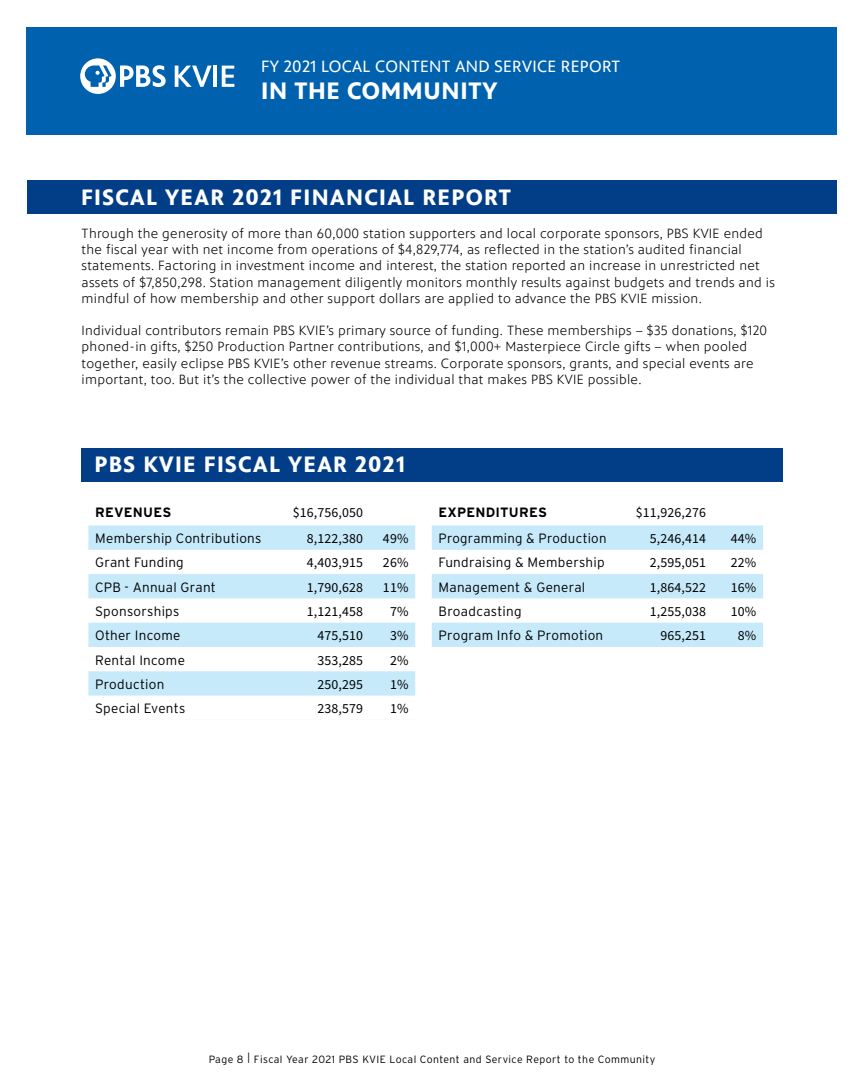
<style>
.page{position:relative;width:864px;height:1080px;background:#fff}
.page>*{position:absolute;margin:0;border:0;box-sizing:border-box;transform-origin:0 0}
.t1{font:700 24px "PBS Sans";letter-spacing:.03em;color:#fff}
.t2{font:700 22.5px "PBS Sans";letter-spacing:.06em;color:#fff}
.t3{font:16.5px "PBS Sans";letter-spacing:.02em;color:#fff}
.t4{font:13.8px "Source Sans Pro";letter-spacing:.01em;color:#000}
.t5{font:300 13.5px/16.2px "PBS Sans";letter-spacing:.02em;color:#000}
.t6{font:300 13.5px "PBS Explorer";letter-spacing:.02em;color:#000}
.t7{font:700 13.5px "PBS Explorer";letter-spacing:.015em;color:#000}
.t8{font:300 10.5px "PBS Explorer";letter-spacing:.04em;color:#000}
</style>
<div class="page">
<div style="left:27px;top:27px;width:810px;height:108px;background:#0061af"></div>
<div style="left:80px;top:58px;width:36px;height:36px;background:#fff;border-radius:50%"></div>
<svg style="left:120px;top:65px;width:46px;height:22px"></svg>
<svg style="left:85px;top:66px;width:27px;height:21px"></svg>
<svg style="left:175px;top:66px;width:37px;height:21px"></svg>
<hr style="left:214px;top:66px;width:3px;height:21px;background:#fff">
<svg style="left:222px;top:66px;width:12px;height:21px"></svg>
<div style="left:28px;top:180px;width:809px;height:33px;background:#023e87"></div>
<div style="left:81px;top:449px;width:701px;height:33px;background:#023e87"></div>
<svg style="left:88px;top:525px;width:327px;height:25px;background:#c8eafb"></svg>
<div style="left:88px;top:574px;width:327px;height:24px;background:#c7eafb"></div>
<svg style="left:88px;top:623px;width:327px;height:73px;fill:#c7eafb"></svg>
<svg style="left:432px;top:525px;width:331px;height:122px;fill:#c7eafb"></svg>
<p class="t3" style="left:261px;top:57px;width:361px">FY 2021 LOCAL CONTENT AND SERVICE REPORT</p>
<h1 class="t1" style="left:261px;top:77px;width:238px">IN THE COMMUNITY</h1>
<h2 class="t2" style="left:81px;top:184px;width:432px">FISCAL YEAR 2021 FINANCIAL REPORT</h2>
<p class="t5" style="left:82px;top:225px;width:695px">Through the generosity of more than 60,000 station supporters and local corporate sponsors, PBS KVIE ended the fiscal year with net income from operations of $4,829,774, as reflected in the station’s audited financial statements. Factoring in investment income and interest, the station reported an increase in unrestricted net assets of $7,850,298. Station management diligently monitors monthly results against budgets and trends and is mindful of how membership and other support dollars are applied to advance the PBS KVIE mission.</p>
<p class="t5" style="left:82px;top:323px;width:687px">Individual contributors remain PBS KVIE’s primary source of funding. These memberships – $35 donations, $120 phoned-in gifts, $250 Production Partner contributions, and $1,000+ Masterpiece Circle gifts – when pooled together, easily eclipse PBS KVIE’s other revenue streams. Corporate sponsors, grants, and special events are important, too. But it’s the collective power of the individual that makes PBS KVIE possible.</p>
<h2 class="t2" style="left:94px;top:452px;width:312px">PBS KVIE FISCAL YEAR 2021</h2>
<p class="t7" style="left:95px;top:505px;width:78px">REVENUES</p>
<p class="t4" style="left:293px;top:504px;width:72px">$16,756,050</p>
<p class="t6" style="left:95px;top:531px;width:168px">Membership Contributions</p>
<p class="t4" style="left:307px;top:530px;width:58px">8,122,380</p>
<p class="t4" style="left:383px;top:530px;width:27px">49%</p>
<p class="t6" style="left:95px;top:555px;width:90px">Grant Funding</p>
<p class="t4" style="left:307px;top:554px;width:58px">4,403,915</p>
<p class="t4" style="left:383px;top:554px;width:27px">26%</p>
<p class="t6" style="left:95px;top:579px;width:122px">CPB - Annual Grant</p>
<p class="t4" style="left:307px;top:578px;width:58px">1,790,628</p>
<p class="t4" style="left:383px;top:578px;width:27px">11%</p>
<p class="t6" style="left:95px;top:604px;width:86px">Sponsorships</p>
<p class="t4" style="left:307px;top:603px;width:58px">1,121,458</p>
<p class="t4" style="left:390px;top:603px;width:20px">7%</p>
<p class="t6" style="left:95px;top:628px;width:87px">Other Income</p>
<p class="t4" style="left:318px;top:627px;width:47px">475,510</p>
<p class="t4" style="left:390px;top:627px;width:20px">3%</p>
<p class="t6" style="left:95px;top:652px;width:91px">Rental Income</p>
<p class="t4" style="left:318px;top:651px;width:47px">353,285</p>
<p class="t4" style="left:390px;top:651px;width:20px">2%</p>
<p class="t6" style="left:95px;top:676px;width:71px">Production</p>
<p class="t4" style="left:318px;top:676px;width:47px">250,295</p>
<p class="t4" style="left:390px;top:676px;width:20px">1%</p>
<p class="t6" style="left:95px;top:701px;width:92px">Special Events</p>
<p class="t4" style="left:318px;top:700px;width:47px">238,579</p>
<p class="t4" style="left:390px;top:700px;width:20px">1%</p>
<p class="t7" style="left:439px;top:505px;width:110px">EXPENDITURES</p>
<p class="t4" style="left:636px;top:504px;width:72px">$11,926,276</p>
<p class="t6" style="left:439px;top:531px;width:170px">Programming &amp; Production</p>
<p class="t4" style="left:650px;top:530px;width:58px">5,246,414</p>
<p class="t4" style="left:731px;top:530px;width:27px">44%</p>
<p class="t6" style="left:439px;top:555px;width:168px">Fundraising &amp; Membership</p>
<p class="t4" style="left:650px;top:554px;width:58px">2,595,051</p>
<p class="t4" style="left:731px;top:554px;width:27px">22%</p>
<p class="t6" style="left:439px;top:579px;width:148px">Management &amp; General</p>
<p class="t4" style="left:650px;top:578px;width:58px">1,864,522</p>
<p class="t4" style="left:731px;top:578px;width:27px">16%</p>
<p class="t6" style="left:439px;top:604px;width:85px">Broadcasting</p>
<p class="t4" style="left:650px;top:603px;width:58px">1,255,038</p>
<p class="t4" style="left:731px;top:603px;width:27px">10%</p>
<p class="t6" style="left:439px;top:628px;width:166px">Program Info &amp; Promotion</p>
<p class="t4" style="left:660px;top:627px;width:47px">965,251</p>
<p class="t4" style="left:738px;top:627px;width:20px">8%</p>
<p class="t8" style="left:209px;top:1053px;width:448px">Page 8 | Fiscal Year 2021 PBS KVIE Local Content and Service Report to the Community</p>
</div>
